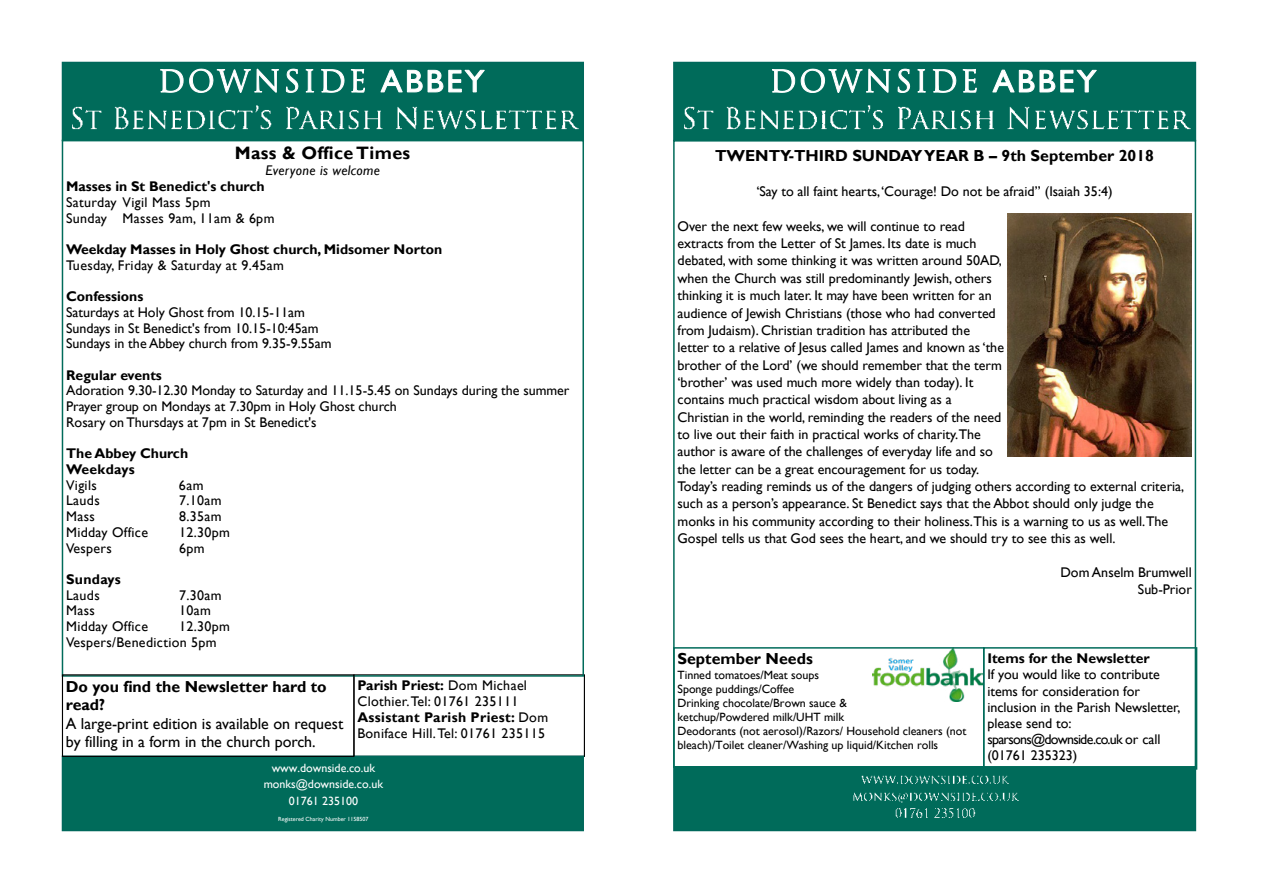
<style>
.page{position:relative;width:1263px;height:893px;background:#fff}
.page>*{position:absolute;margin:0;border:0;box-sizing:border-box;transform-origin:0 0}
.t1{font:700 18px "Gill Sans";letter-spacing:.02em;color:#000}
.t2{font:700 15.9px/18.5px "Gill Sans";color:#000}
.t3{font:15.9px/18.5px "Gill Sans";color:#000}
.t4{font:14.1px "Gill Sans";color:#000}
.t5{font:700 14.1px "Gill Sans";letter-spacing:.02em;color:#000}
.t6{font:13.95px/17.4px "Gill Sans";color:#000}
.t7{font:13.95px/16.2px "Gill Sans";letter-spacing:.025em;color:#000}
.t8{font:700 13.95px/15.8px "Gill Sans";color:#000}
.t9{font:13.95px "Gill Sans";letter-spacing:.02em;color:#000}
.t10{font:italic 13.95px "Gill Sans";letter-spacing:.025em;color:#000}
.t11{font:12px/14px "Gill Sans";color:#000}
.t12{font:12px/16.5px "Gill Sans";color:#fff;text-align:center}
.t13{font:6px "Gill Sans";color:#fff}
.s1{font-weight:700}
</style>
<div class="page">
<div style="left:674px;top:62px;width:521px;height:79px;background:#006b5a"></div>
<div style="left:674px;top:767px;width:521px;height:63px;background:#006b5a"></div>
<div style="left:673px;top:766px;width:523px;height:65px;border:1px solid #00685b"></div>
<svg style="left:772px;top:70px;width:23px;height:22px"></svg>
<svg style="left:801px;top:69px;width:89px;height:24px"></svg>
<svg style="left:898px;top:69px;width:12px;height:24px"></svg>
<svg style="left:918px;top:70px;width:7px;height:22px"></svg>
<svg style="left:933px;top:70px;width:23px;height:22px"></svg>
<svg style="left:963px;top:69px;width:13px;height:23px"></svg>
<svg style="left:993px;top:70px;width:41px;height:22px"></svg>
<svg style="left:1040px;top:70px;width:15px;height:22px"></svg>
<svg style="left:1061px;top:70px;width:35px;height:22px"></svg>
<img style="left:684px;top:101px;width:513px;height:35px">
<img style="left:862px;top:775px;width:147px;height:9px">
<img style="left:853px;top:792px;width:166px;height:11px">
<img style="left:896px;top:808px;width:80px;height:10px">
<div style="left:673px;top:647px;width:311px;height:121px;border:1px solid #006b5a"></div>
<img style="left:872px;top:648px;width:110px;height:53px">
<div style="left:983px;top:647px;width:214px;height:123px;border:1px solid #006b5a"></div>
<img style="left:1007px;top:214px;width:184px;height:243px">
<div style="left:353px;top:674px;width:232px;height:83px;border:1px solid #000"></div>
<div style="left:62px;top:62px;width:521px;height:78px;background:#006b5a"></div>
<div style="left:62px;top:756px;width:521px;height:74px;background:#006b5a"></div>
<div style="left:62px;top:756px;width:522px;height:75px;border:1px solid #00685b"></div>
<svg style="left:160px;top:69px;width:23px;height:23px"></svg>
<svg style="left:189px;top:69px;width:90px;height:23px"></svg>
<svg style="left:286px;top:69px;width:12px;height:23px"></svg>
<svg style="left:306px;top:70px;width:8px;height:22px"></svg>
<svg style="left:321px;top:70px;width:23px;height:22px"></svg>
<svg style="left:351px;top:69px;width:13px;height:23px"></svg>
<svg style="left:381px;top:70px;width:41px;height:22px"></svg>
<svg style="left:428px;top:70px;width:15px;height:22px"></svg>
<svg style="left:449px;top:70px;width:35px;height:22px"></svg>
<img style="left:72px;top:101px;width:512px;height:34px">
<div style="left:62px;top:674px;width:292px;height:83px;border:1px solid #000"></div>
<p class="t1" style="left:235px;top:142px;width:177px">Mass &amp; Office Times</p>
<p class="t10" style="left:265px;top:163px;width:116px">Everyone is welcome</p>
<p class="t8" style="left:66px;top:179px;width:200px">Masses in St Benedict's church</p>
<p class="t7" style="left:66px;top:194px;width:210px;line-height:15.8px">Saturday Vigil Mass 5pm<br>Sunday Masses 9am, 11am &amp; 6pm</p>
<p class="t8" style="left:66px;top:242px;width:378px">Weekday Masses in Holy Ghost church, Midsomer Norton</p>
<p class="t7" style="left:66px;top:257px;width:219px">Tuesday, Friday &amp; Saturday at 9.45am</p>
<p class="t8" style="left:66px;top:289px;width:79px">Confessions</p>
<p class="t6" style="left:66px;top:305px;width:267px;line-height:15.8px">Saturdays at Holy Ghost from 10.15-11am<br>Sundays in St Benedict's from 10.15-10:45am<br>Sundays in the Abbey church from 9.35-9.55am</p>
<p class="t8" style="left:66px;top:367px;width:97px">Regular events</p>
<p class="t6" style="left:66px;top:383px;width:505px;line-height:15.8px">Adoration 9.30-12.30 Monday to Saturday and 11.15-5.45 on Sundays during the summer<br>Prayer group on Mondays at 7.30pm in Holy Ghost church</p>
<p class="t4" style="left:66px;top:414px;width:252px">Rosary on Thursdays at 7pm in St Benedict's</p>
<p class="t8" style="left:66px;top:446px;width:124px">The Abbey Church<br>Weekdays</p>
<p class="t6" style="left:66px;top:476px;width:32px">Vigils</p>
<p class="t6" style="left:179px;top:476px;width:26px">6am</p>
<p class="t6" style="left:66px;top:492px;width:35px">Lauds</p>
<p class="t6" style="left:179px;top:492px;width:44px">7.10am</p>
<p class="t6" style="left:66px;top:508px;width:30px">Mass</p>
<p class="t6" style="left:179px;top:508px;width:44px">8.35am</p>
<p class="t9" style="left:66px;top:524px;width:83px">Midday Office</p>
<p class="t6" style="left:179px;top:524px;width:52px">12.30pm</p>
<p class="t7" style="left:66px;top:540px;width:47px">Vespers</p>
<p class="t6" style="left:179px;top:539px;width:27px">6pm</p>
<p class="t5" style="left:66px;top:571px;width:56px">Sundays</p>
<p class="t6" style="left:66px;top:586px;width:35px">Lauds</p>
<p class="t6" style="left:179px;top:586px;width:44px">7.30am</p>
<p class="t6" style="left:66px;top:602px;width:30px">Mass</p>
<p class="t6" style="left:179px;top:602px;width:33px">10am</p>
<p class="t9" style="left:66px;top:618px;width:83px">Midday Office</p>
<p class="t7" style="left:66px;top:619px;width:165px;line-height:15.8px;text-indent:113px">12.30pm<br>Vespers/Benediction 5pm</p>
<p class="t2" style="left:66px;top:677px;width:262px">Do you find the Newsletter hard to read?</p>
<p class="t3" style="left:66px;top:714px;width:279px">A large-print edition is available on request by filling in a form in the church porch.</p>
<p class="t7" style="left:357px;top:677px;width:192px"><span class="s1">Parish Priest:</span> Dom Michael<br>Clothier. Tel: 01761 235111<br><span class="s1">Assistant Parish Priest:</span> Dom<br>Boniface Hill. Tel: 01761 235115</p>
<p class="t12" style="left:264px;top:760px;width:121px">www.downside.co.uk monks@downside.co.uk<br>01761 235100</p>
<p class="t13" style="left:278px;top:816px;width:92px">Registered Charity Number 1158507</p>
<p class="t2" style="left:715px;top:147px;width:440px">TWENTY-THIRD SUNDAY YEAR B – 9th September 2018</p>
<p class="t6" style="left:756px;top:183px;width:358px">‘Say to all faint hearts, ‘Courage! Do not be afraid’’ (Isaiah 35:4)</p>
<p class="t6" style="left:677px;top:218px;width:300px">Over the next few weeks, we will continue to read extracts from the Letter of St James. Its date is much</p>
<p class="t4" style="left:677px;top:252px;width:326px">debated, with some thinking it was written around 50AD,</p>
<p class="t6" style="left:677px;top:270px;width:328px">when the Church was still predominantly Jewish, others thinking it is much later. It may have been written for an audience of Jewish Christians (those who had converted from Judaism). Christian tradition has attributed the letter to a relative of Jesus called James and known as ‘the brother of the Lord’ (we should remember that the term ‘brother’ was used much more widely than today). It contains much practical wisdom about living as a</p>
<p class="t4" style="left:677px;top:409px;width:325px">Christian in the world, reminding the readers of the need</p>
<p class="t6" style="left:677px;top:426px;width:508px">to live out their faith in practical works of charity.The<br>author is aware of the challenges of everyday life and so<br>the letter can be a great encouragement for us today.<br>Today’s reading reminds us of the dangers of judging others according to external criteria, such as a person’s appearance. St Benedict says that the Abbot should only judge the monks in his community according to their holiness.This is a warning to us as well.The Gospel tells us that God sees the heart, and we should try to see this as well.</p>
<p class="t6" style="left:1060px;top:564px;width:133px;line-height:16.5px;text-align:right">Dom Anselm Brumwell<br>Sub-Prior</p>
<p class="t2" style="left:677px;top:650px;width:137px">September Needs</p>
<p class="t11" style="left:677px;top:668px;width:290px">Tinned tomatoes/Meat soups<br>Sponge puddings/Coffee<br>Drinking chocolate/Brown sauce &amp;<br>ketchup/Powdered milk/UHT milk<br>Deodorants (not aerosol)/Razors/ Household cleaners (not bleach)/Toilet cleaner/Washing up liquid/Kitchen rolls</p>
<p class="t8" style="left:987px;top:651px;width:164px">Items for the Newsletter</p>
<p class="t6" style="left:987px;top:667px;width:195px;line-height:16.2px">If you would like to contribute items for consideration for inclusion in the Parish Newsletter, please send to: sparsons@downside.co.uk or call (01761 235323)</p>
</div>
